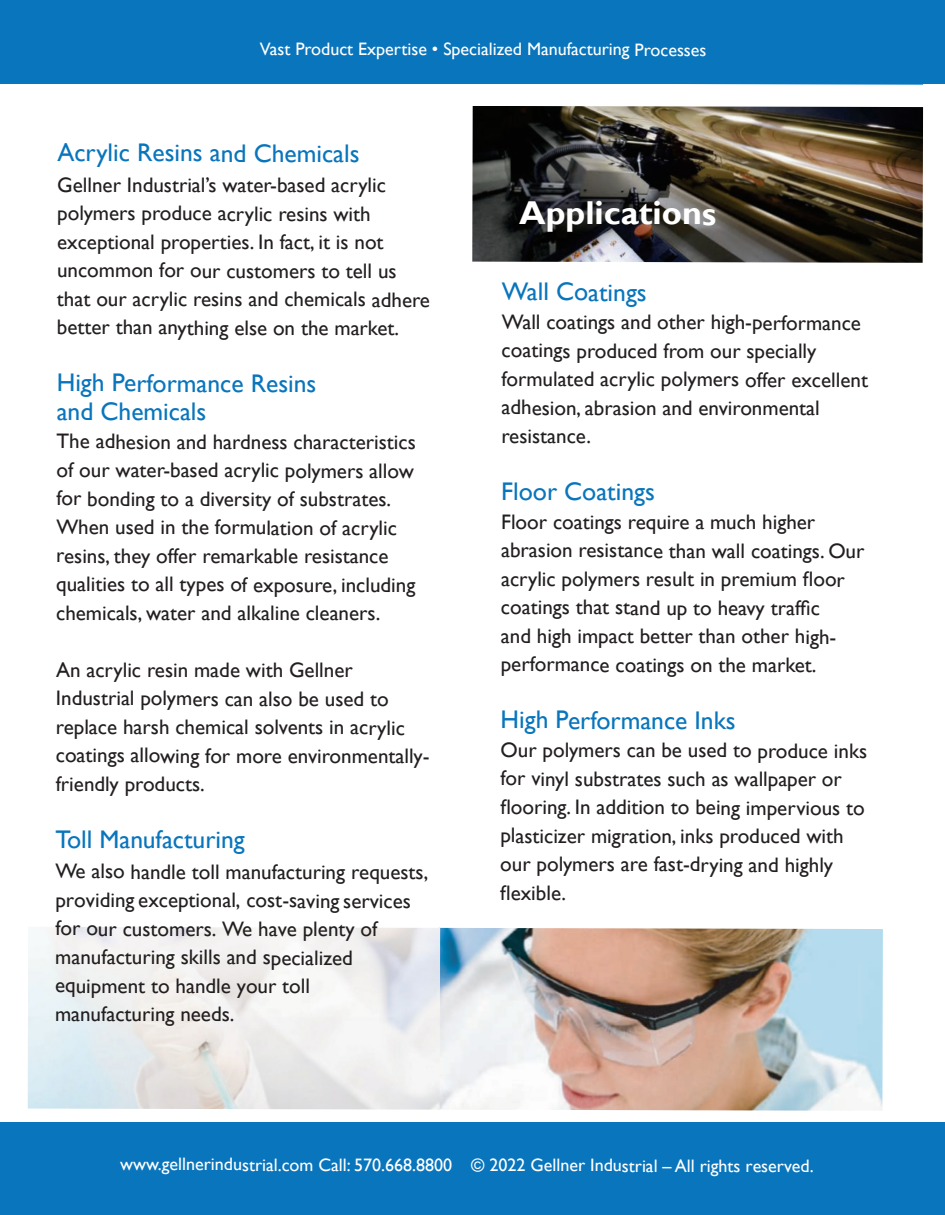
<style>
.page{position:relative;width:945px;height:1215px;background:#fff}
.page>*{position:absolute;margin:0;border:0;box-sizing:border-box;transform-origin:0 0}
.t1{font:700 33.15px "Gill Sans";letter-spacing:-.005em;color:#fff}
.t2{font:25.5px/28.5px "Gill Sans";letter-spacing:-.005em;color:#0975bc}
.t3{font:21px/28.5px "Gill Sans";letter-spacing:-.005em;color:#231f20}
.t4{font:18px "Gill Sans";letter-spacing:-.005em;color:#fff}
</style>
<div class="page">
<div style="left:0;top:1123px;width:945px;height:92px;background:#0875bc"></div>
<div style="left:1px;top:0;width:944px;height:84px;background:#0875bc"></div>
<img style="left:440px;top:928px;width:443px;height:183px">
<img style="left:472px;top:106px;width:451px;height:157px">
<p class="t4" style="left:260px;top:38px;width:448px">Vast Product Expertise • Specialized Manufacturing Processes</p>
<p class="t2" style="left:57px;top:138px;width:304px">Acrylic Resins and Chemicals</p>
<p class="t3" style="left:57px;top:170px;width:375px">Gellner Industrial’s water-based acrylic polymers produce acrylic resins with exceptional properties. In fact, it is not uncommon for our customers to tell us that our acrylic resins and chemicals adhere better than anything else on the market.</p>
<p class="t2" style="left:57px;top:368px;width:261px">High Performance Resins and Chemicals</p>
<p class="t3" style="left:56px;top:427px;width:361px">The adhesion and hardness characteristics of our water-based acrylic polymers allow for bonding to a diversity of substrates.<br>When used in the formulation of acrylic resins, they offer remarkable resistance qualities to all types of exposure, including chemicals, water and alkaline cleaners.</p>
<p class="t3" style="left:56px;top:655px;width:375px">An acrylic resin made with Gellner Industrial polymers can also be used to replace harsh chemical solvents in acrylic coatings allowing for more environmentally&shy;friendly products.</p>
<p class="t2" style="left:56px;top:825px;width:191px">Toll Manufacturing</p>
<p class="t3" style="left:55px;top:857px;width:375px">We also handle toll manufacturing requests, providing exceptional, cost-saving services for our customers. We have plenty of manufacturing skills and specialized equipment to handle your toll manufacturing needs.</p>
<p class="t1" style="left:519px;top:193px;width:199px">Applications</p>
<p class="t2" style="left:502px;top:277px;width:147px">Wall Coatings</p>
<p class="t3" style="left:501px;top:308px;width:368px">Wall coatings and other high-performance coatings produced from our specially formulated acrylic polymers offer excellent adhesion, abrasion and environmental resistance.</p>
<p class="t2" style="left:501px;top:477px;width:155px">Floor Coatings</p>
<p class="t3" style="left:501px;top:507px;width:365px">Floor coatings require a much higher abrasion resistance than wall coatings. Our acrylic polymers result in premium floor coatings that stand up to heavy traffic<br>and high impact better than other high&shy;performance coatings on the market.</p>
<p class="t2" style="left:501px;top:706px;width:237px">High Performance Inks</p>
<p class="t3" style="left:500px;top:736px;width:369px">Our polymers can be used to produce inks for vinyl substrates such as wallpaper or flooring. In addition to being impervious to plasticizer migration, inks produced with our polymers are fast-drying and highly flexible.</p>
<p class="t4" style="left:120px;top:1154px;width:695px">www.gellnerindustrial.com Call: 570.668.8800 © 2022 Gellner Industrial – All rights reserved.</p>
</div>
